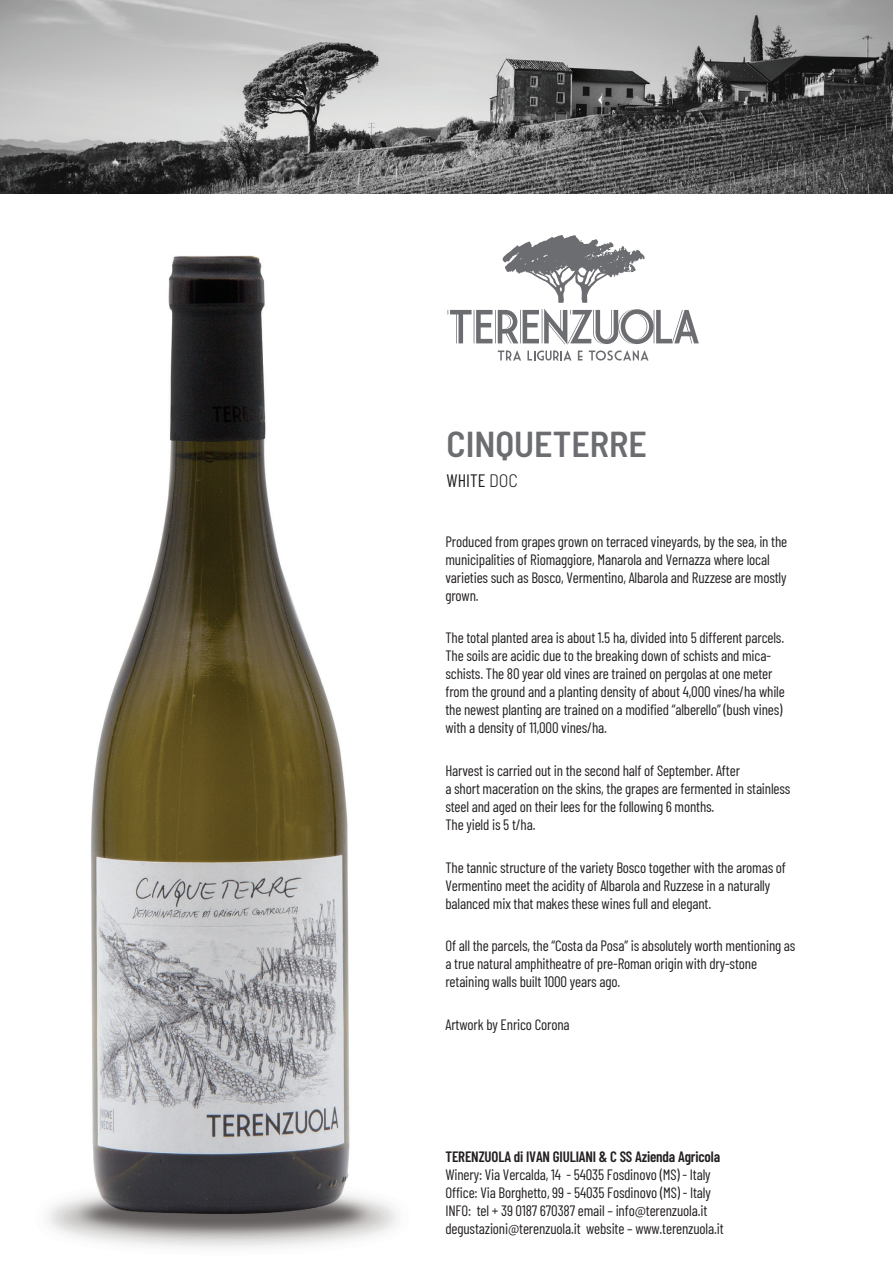
<style>
.page{position:relative;width:893px;height:1263px;background:#fff}
.page>*{position:absolute;margin:0;border:0;box-sizing:border-box;transform-origin:0 0}
.t1{font:600 semi-condensed 36px "Barlow";color:#6c6d70}
.t2{font:18px "Barlow Condensed";color:#231f20}
.t3{font:15px/18px "Barlow Condensed";letter-spacing:-.01em;color:#231f20}
.t4{font:15px/18px "Barlow Condensed";letter-spacing:-.01em;color:#231f20}
.t5{font:600 15px "Barlow Condensed";letter-spacing:-.01em;color:#231f20}
.s1{font-family:"Barlow";font-weight:300;font-stretch:semi-condensed}
</style>
<div class="page">
<img style="left:0;top:0;width:893px;height:193px">
<svg style="left:448px;top:309px;width:251px;height:52px"></svg>
<svg style="left:503px;top:235px;width:142px;height:68px"></svg>
<img style="left:48px;top:255px;width:349px;height:993px">
<h1 class="t1" style="left:446px;top:421px;width:202px">CINQUETERRE</h1>
<p class="t2" style="left:446px;top:469px;width:73px">WHITE <span class="s1">DOC</span></p>
<p class="t3" style="left:445px;top:531px;width:343px">Produced from grapes grown on terraced vineyards, by the sea, in the municipalities of Riomaggiore, Manarola and Vernazza where local varieties such as Bosco, Vermentino, Albarola and Ruzzese are mostly grown.</p>
<p class="t3" style="left:445px;top:628px;width:341px">The total planted area is about 1.5 ha, divided into 5 different parcels.<br>The soils are acidic due to the breaking down of schists and mica&shy;schists. The 80 year old vines are trained on pergolas at one meter from the ground and a planting density of about 4,000 vines/ha while the newest planting are trained on a modified “alberello” (bush vines) with a density of 11,000 vines/ha.</p>
<p class="t3" style="left:445px;top:761px;width:347px">Harvest is carried out in the second half of September. After<br>a short maceration on the skins, the grapes are fermented in stainless steel and aged on their lees for the following 6 months.<br>The yield is 5 t/ha.</p>
<p class="t3" style="left:445px;top:858px;width:342px">The tannic structure of the variety Bosco together with the aromas of<br>Vermentino meet the acidity of Albarola and Ruzzese in a naturally balanced mix that makes these wines full and elegant.</p>
<p class="t3" style="left:445px;top:936px;width:352px">Of all the parcels, the “Costa da Posa” is absolutely worth mentioning as a true natural amphitheatre of pre-Roman origin with dry-stone retaining walls built 1000 years ago.</p>
<p class="t3" style="left:445px;top:1015px;width:126px">Artwork by Enrico Corona</p>
<p class="t5" style="left:445px;top:1147px;width:276px">TERENZUOLA di IVAN GIULIANI &amp; C SS Azienda Agricola</p>
<p class="t4" style="left:445px;top:1165px;width:280px">Winery: Via Vercalda, 14 - 54035 Fosdinovo (MS) - Italy Office: Via Borghetto, 99 - 54035 Fosdinovo (MS) - Italy INFO: tel + 39 0187 670387 email – info@terenzuola.it degustazioni@terenzuola.it website – www.terenzuola.it</p>
</div>
